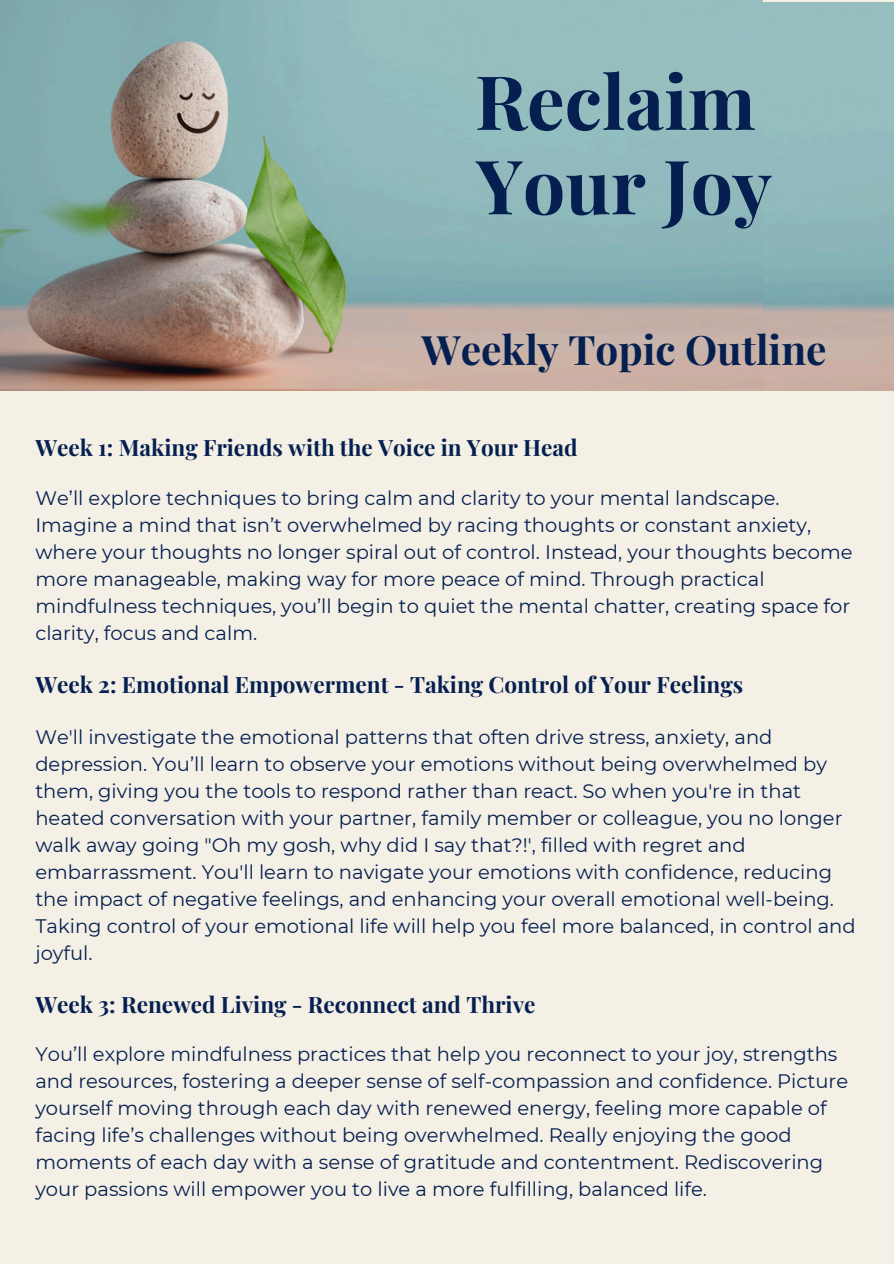
<style>
.page{position:relative;width:894px;height:1264px;background:#fff}
.page>*{position:absolute;margin:0;border:0;box-sizing:border-box;transform-origin:0 0}
.t1{font:700 75px/84.3px "Playfair Display";color:#052050}
.t2{font:700 40.5px "Playfair Display";color:#052050}
.t3{font:700 22.5px "Playfair Display";color:#052050}
.t4{font:19.5px/27px "Montserrat";color:#052050}
</style>
<div class="page">
<div style="left:0;top:0;width:893px;height:1263px;background:#f5f0e6"></div>
<img style="left:0;top:0;width:762px;height:388px">
<p class="t1" style="left:475px;top:57px;width:298px">Reclaim<br>Your Joy</p>
<p class="t2" style="left:421px;top:321px;width:406px">Weekly Topic Outline</p>
<h1 class="t3" style="left:35px;top:432px;width:543px">Week 1: Making Friends with the Voice in Your Head</h1>
<h2 class="t4" style="left:35px;top:484px;width:818px">We’ll explore techniques to bring calm and clarity to your mental landscape.<br>Imagine a mind that isn’t overwhelmed by racing thoughts or constant anxiety, where your thoughts no longer spiral out of control. Instead, your thoughts become more manageable, making way for more peace of mind. Through practical mindfulness techniques, you’ll begin to quiet the mental chatter, creating space for clarity, focus and calm.</h2>
<h3 class="t3" style="left:35px;top:668px;width:709px">Week 2: Emotional Empowerment - Taking Control of Your Feelings</h3>
<p class="t4" style="left:35px;top:723px;width:821px">We'll investigate the emotional patterns that often drive stress, anxiety, and depression. You’ll learn to observe your emotions without being overwhelmed by them, giving you the tools to respond rather than react. So when you're in that heated conversation with your partner, family member or colleague, you no longer walk away going "Oh my gosh, why did I say that?!', filled with regret and embarrassment. You'll learn to navigate your emotions with confidence, reducing the impact of negative feelings, and enhancing your overall emotional well-being.<br>Taking control of your emotional life will help you feel more balanced, in control and joyful.</p>
<h3 class="t3" style="left:35px;top:988px;width:501px">Week 3: Renewed Living - Reconnect and Thrive</h3>
<p class="t4" style="left:35px;top:1040px;width:814px">You’ll explore mindfulness practices that help you reconnect to your joy, strengths and resources, fostering a deeper sense of self-compassion and confidence. Picture yourself moving through each day with renewed energy, feeling more capable of facing life’s challenges without being overwhelmed. Really enjoying the good moments of each day with a sense of gratitude and contentment. Rediscovering your passions will empower you to live a more fulfilling, balanced life.</p>
</div>
